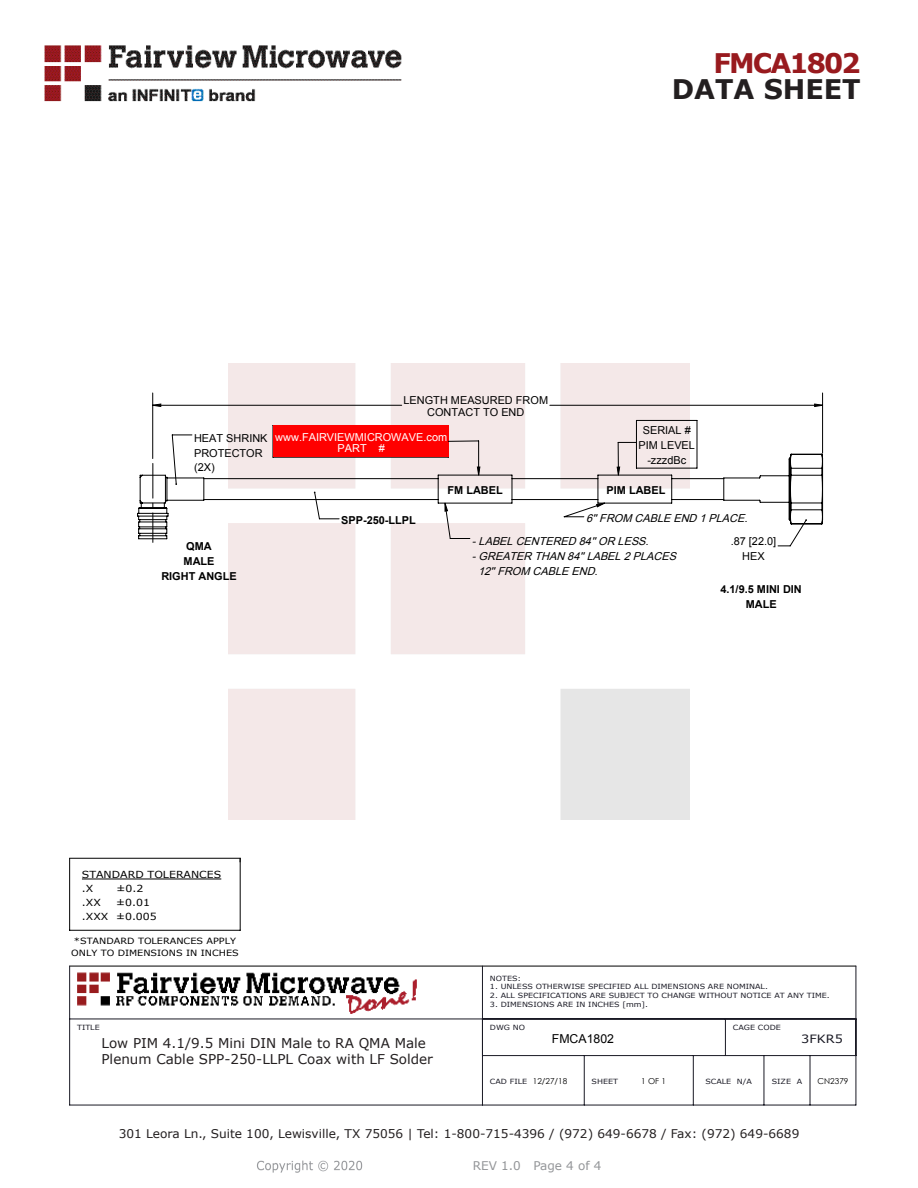
<style>
.page{position:relative;width:918px;height:1188px;background:#fff}
.page>*{position:absolute;margin:0;border:0;box-sizing:border-box;transform-origin:0 0}
.t1{font:700 27px "Verdana";color:#231f20}
.FM{font:700 27px "Verdana";letter-spacing:-.07em;color:#981a1e}
.FM-2{font:13.5px/16.2px "Verdana";color:#231f20}
.t2{font:12.3px "Arial";color:#000}
.t3{font:12px "Verdana";color:#231f20}
.REV_Info{font:12px "Verdana";color:#939598}
.t4{font:11.4px "Verdana";color:#191924;scale:1.12 1}
.t5{font:italic 10.95px "Arial";color:#000}
.t6{font:10.95px/14.9px "Arial";color:#000;text-align:center}
.t7{font:700 10.95px/14.9px "Arial";color:#000;text-align:center}
.t8{font:10.95px/10.9px "Arial";color:#fff;text-align:center}
.t9{font:9.75px/14px "Verdana";color:#000;scale:1.12 1}
.t10{font:8.55px/12.3px "Verdana";color:#000;text-align:center;scale:1.12 1}
.t11{font:8.25px "Century Gothic";color:#000}
.t12{font:7.05px "Verdana";color:#191924;scale:1.12 1}
</style>
<div class="page">
<img style="left:44px;top:45px;width:358px;height:57px">
<img style="left:257px;top:1160px;width:106px;height:13px">
<img style="left:228px;top:364px;width:462px;height:456px">
<img style="left:77px;top:972px;width:340px;height:42px">
<hr style="left:82px;top:879px;width:139px;height:1px;background:#000">
<svg style="left:172px;top:434px;width:635px;height:112px"></svg>
<hr style="left:70px;top:930px;width:170px;height:1px;background:#000">
<hr style="left:240px;top:858px;width:1px;height:72px;background:#000">
<hr style="left:69px;top:858px;width:1px;height:72px;background:#000">
<hr style="left:636px;top:420px;width:1px;height:48px;background:#000">
<hr style="left:636px;top:420px;width:61px;height:1px;background:#000">
<hr style="left:697px;top:420px;width:1px;height:48px;background:#000">
<hr style="left:448px;top:425px;width:1px;height:32px;background:#000">
<hr style="left:70px;top:966px;width:786px;height:1px;background:#000">
<hr style="left:70px;top:858px;width:170px;height:1px;background:#000">
<hr style="left:856px;top:966px;width:1px;height:139px;background:#191924">
<hr style="left:70px;top:1105px;width:786px;height:1px;background:#191924">
<hr style="left:69px;top:966px;width:1px;height:139px;background:#191924">
<hr style="left:70px;top:1019px;width:786px;height:1px;background:#191924">
<hr style="left:482px;top:966px;width:1px;height:139px;background:#191924">
<hr style="left:482px;top:1055px;width:374px;height:1px;background:#191924">
<hr style="left:725px;top:1019px;width:1px;height:37px;background:#191924">
<hr style="left:584px;top:1056px;width:1px;height:49px;background:#191924">
<hr style="left:810px;top:1056px;width:1px;height:49px;background:#191924">
<hr style="left:693px;top:1056px;width:1px;height:49px;background:#191924">
<hr style="left:764px;top:1056px;width:1px;height:49px;background:#191924">
<hr style="left:152px;top:393px;width:1px;height:66px;background:#000">
<hr style="left:822px;top:393px;width:1px;height:60px;background:#000">
<svg style="left:152px;top:404px;width:671px;height:3px"></svg>
<div style="left:273px;top:425px;width:175px;height:32px;background:#f00"></div>
<hr style="left:478px;top:441px;width:1px;height:34px;background:#000">
<hr style="left:448px;top:441px;width:31px;height:1px;background:#000">
<svg style="left:137px;top:454px;width:686px;height:85px"></svg>
<p class="FM" style="left:714px;top:44px;width:149px">FMCA1802</p>
<p class="t1" style="left:672px;top:70px;width:191px">DATA SHEET</p>
<p class="t6" style="left:404px;top:394px;width:146px;line-height:12.1px">LENGTH MEASURED FROM<br>CONTACT TO END</p>
<p class="t8" style="left:275px;top:432px;width:173px">www.FAIRVIEWMICROWAVE.com<br>PART #</p>
<p class="t6" style="left:194px;top:431px;width:75px;text-align:left">HEAT SHRINK<br>PROTECTOR (2X)</p>
<p class="t6" style="left:639px;top:423px;width:58px">SERIAL #<br>PIM LEVEL -zzzdBc</p>
<p class="t7" style="left:161px;top:539px;width:77px">QMA<br>MALE<br>RIGHT ANGLE</p>
<p class="t7" style="left:341px;top:513px;width:76px">SPP-250-LLPL</p>
<p class="t7" style="left:448px;top:483px;width:57px">FM LABEL</p>
<p class="t7" style="left:607px;top:483px;width:60px">PIM LABEL</p>
<p class="t5" style="left:586px;top:511px;width:167px">6''FROM CABLE END 1PLACE.</p>
<p class="t5" style="left:472px;top:534px;width:182px">-LABELCENTERED 84''OR LESS.</p>
<p class="t5" style="left:472px;top:549px;width:209px">-GREATER THAN 84''LABEL2PLACES</p>
<p class="t5" style="left:478px;top:564px;width:125px">12''FROM CABLE END.</p>
<p class="t6" style="left:731px;top:534px;width:47px">.87 [22.0]<br>HEX</p>
<p class="t7" style="left:720px;top:582px;width:83px">4.1/9.5 MINI DIN<br>MALE</p>
<p class="t9" style="left:82px;top:868px;width:126px">STANDARD TOLERANCES .X</p>
<p class="t9" style="left:117px;top:882px;width:25px">±0.2</p>
<p class="t9" style="left:82px;top:895px;width:68px;text-indent:34px">±0.01 .XXX ±0.005</p>
<p class="t9" style="left:82px;top:895px;width:18px">.XX</p>
<p class="t10" style="left:71px;top:935px;width:151px">*STANDARD TOLERANCES APPLY<br>ONLY TO DIMENSIONS IN INCHES</p>
<p class="t12" style="left:77px;top:1022px;width:22px">TITLE</p>
<p class="FM-2" style="left:102px;top:1035px;width:333px">Low PIM 4.1/9.5 Mini DIN Male to RA QMA Male<br>Plenum Cable SPP-250-LLPL Coax with LF Solder</p>
<p class="t12" style="left:490px;top:973px;width:29px">NOTES:</p>
<p class="t12" style="left:490px;top:982px;width:250px">1. UNLESS OTHERWISE SPECIFIED ALL DIMENSIONS ARE NOMINAL.</p>
<p class="t12" style="left:490px;top:991px;width:305px">2. ALL SPECIFICATIONS ARE SUBJECT TO CHANGE WITHOUT NOTICE AT ANY TIME.</p>
<p class="t12" style="left:490px;top:1000px;width:143px">3. DIMENSIONS ARE IN INCHES [mm].</p>
<p class="t12" style="left:490px;top:1022px;width:33px">DWG NO</p>
<p class="t12" style="left:733px;top:1022px;width:44px">CAGE CODE</p>
<p class="t2" style="left:552px;top:1031px;width:64px">FMCA1802</p>
<p class="t11" style="left:533px;top:1076px;width:36px">12/27/18</p>
<p class="t11" style="left:641px;top:1076px;width:26px">1 OF 1</p>
<p class="t11" style="left:818px;top:1076px;width:32px">CN2379</p>
<p class="t4" style="left:801px;top:1031px;width:39px">3FKR5</p>
<p class="t12" style="left:490px;top:1077px;width:35px">CAD FILE</p>
<p class="t12" style="left:705px;top:1077px;width:43px">SCALE N/A</p>
<p class="t12" style="left:772px;top:1077px;width:29px">SIZE A</p>
<p class="t12" style="left:592px;top:1077px;width:25px">SHEET</p>
<h3 class="t3" style="left:119px;top:1125px;width:682px">301 Leora Ln., Suite 100, Lewisville, TX 75056 | Tel: 1-800-715-4396 / (972) 649-6678 / Fax: (972) 649-6689</h3>
<p class="REV_Info" style="left:473px;top:1157px;width:130px">REV 1.0 Page 4 of 4</p>
</div>
